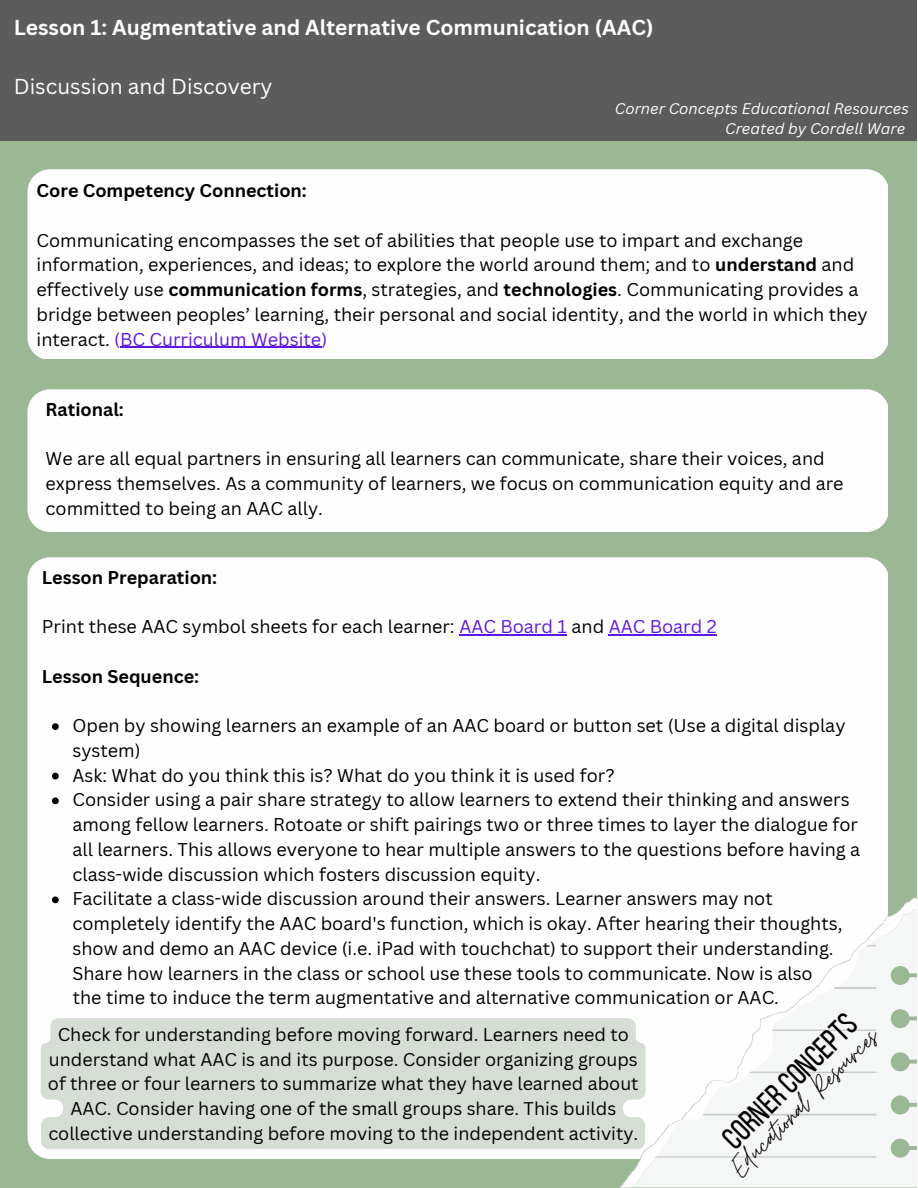
<style>
.page{position:relative;width:918px;height:1188px;background:#fff}
.page>*{position:absolute;margin:0;border:0;box-sizing:border-box;transform-origin:0 0}
.t1{font:34.5px "Moon Time";color:#000}
.t2{font:31.95px "Bebas Neue";color:#000}
.t3{font:700 21px "Canva Sans";color:#fefefe}
.t4{font:21px "Canva Sans";color:#fefefe}
.t5{font:18px/24.8px "Canva Sans";color:#000}
.t6{font:700 18px "Canva Sans";color:#000}
.t7{font:italic 15px/20.2px "Canva Sans";color:#fefefe;text-align:right}
.s1{font-weight:700}
.s2{color:#5e17eb}
</style>
<div class="page">
<div style="left:0;top:140px;width:917px;height:1048px;background:#9bb895"></div>
<div style="left:28px;top:557px;width:860px;height:602px;background:#fefefe;border-radius:22px"></div>
<svg style="left:620px;top:898px;width:297px;height:289px;fill:#f5f6f6"></svg>
<svg style="left:834px;top:987px;width:42px;height:2px"></svg>
<svg style="left:772px;top:1030px;width:104px;height:1px"></svg>
<svg style="left:749px;top:1072px;width:127px;height:1px"></svg>
<svg style="left:703px;top:1114px;width:173px;height:2px"></svg>
<svg style="left:655px;top:1156px;width:221px;height:2px"></svg>
<div style="left:0;top:0;width:917px;height:140px;background:#5d5c5c"></div>
<div style="left:28px;top:169px;width:860px;height:190px;background:#fefefe;border-radius:22px"></div>
<hr style="left:120px;top:347px;width:201px;height:1px;background:#5e17eb">
<div style="left:28px;top:389px;width:860px;height:142px;background:#fefefe;border-radius:22px"></div>
<svg style="left:52px;top:723px;width:7px;height:7px"></svg>
<svg style="left:52px;top:773px;width:7px;height:6px"></svg>
<svg style="left:52px;top:797px;width:7px;height:7px"></svg>
<svg style="left:52px;top:896px;width:7px;height:7px"></svg>
<hr style="left:459px;top:634px;width:108px;height:1px;background:#5e17eb">
<hr style="left:609px;top:634px;width:108px;height:1px;background:#5e17eb">
<div style="left:41px;top:1018px;width:604px;height:131px;background:#d6ddd5"></div>
<p class="t3" style="left:14px;top:13px;width:641px">Lesson 1: Augmentative and Alternative Communication (AAC)</p>
<p class="t4" style="left:14px;top:71px;width:260px">Discussion and Discovery</p>
<p class="t7" style="left:615px;top:98px;width:296px">Corner Concepts Educational Resources<br>Created by Cordell Ware</p>
<p class="t6" style="left:37px;top:178px;width:272px">Core Competency Connection:</p>
<p class="t5" style="left:37px;top:227px;width:833px">Communicating encompasses the set of abilities that people use to impart and exchange information, experiences, and ideas; to explore the world around them; and to <span class="s1">understand</span> and effectively use <span class="s1">communication forms</span>, strategies, and <span class="s1">technologies</span>. Communicating provides a bridge between peoples’ learning, their personal and social identity, and the world in which they interact. <span class="s2">(BC Curriculum Website)</span></p>
<p class="t6" style="left:46px;top:396px;width:80px">Rational:</p>
<p class="t5" style="left:46px;top:446px;width:799px">We are all equal partners in ensuring all learners can communicate, share their voices, and express themselves. As a community of learners, we focus on communication equity and are committed to being an AAC ally.</p>
<p class="t6" style="left:42px;top:565px;width:177px">Lesson Preparation:</p>
<p class="t5" style="left:42px;top:614px;width:676px">Print these AAC symbol sheets for each learner: <span class="s2">AAC Board 1</span> and <span class="s2">AAC Board 2</span></p>
<p class="t6" style="left:42px;top:664px;width:159px">Lesson Sequence:</p>
<p class="t5" style="left:72px;top:713px;width:789px">Open by showing learners an example of an AAC board or button set (Use a digital display system)<br>Ask: What do you think this is? What do you think it is used for?<br>Consider using a pair share strategy to allow learners to extend their thinking and answers among fellow learners. Rotoate or shift pairings two or three times to layer the dialogue for all learners. This allows everyone to hear multiple answers to the questions before having a class-wide discussion which fosters discussion equity.<br>Facilitate a class-wide discussion around their answers. Learner answers may not completely identify the AAC board's function, which is okay. After hearing their thoughts, show and demo an AAC device (i.e. iPad with touchchat) to support their understanding.<br>Share how learners in the class or school use these tools to communicate. Now is also</p>
<p class="t5" style="left:58px;top:979px;width:723px;line-height:36.5px;text-indent:15px">the time to induce the term augmentative and alternative communication or AAC.<br>Check for understanding before moving forward. Learners need to</p>
<p class="t5" style="left:48px;top:1046px;width:592px;text-align:center">understand what AAC is and its purpose. Consider organizing groups of three or four learners to summarize what they have learned about AAC. Consider having one of the small groups share. This builds collective understanding before moving to the independent activity.</p>
<h2 class="t2" style="left:719px;top:1134px;width:177px;rotate:-45deg">CornerConcepts</h2>
<h1 class="t1" style="left:721px;top:1156px;width:198px;rotate:-45deg">Educational Resources</h1>
</div>
